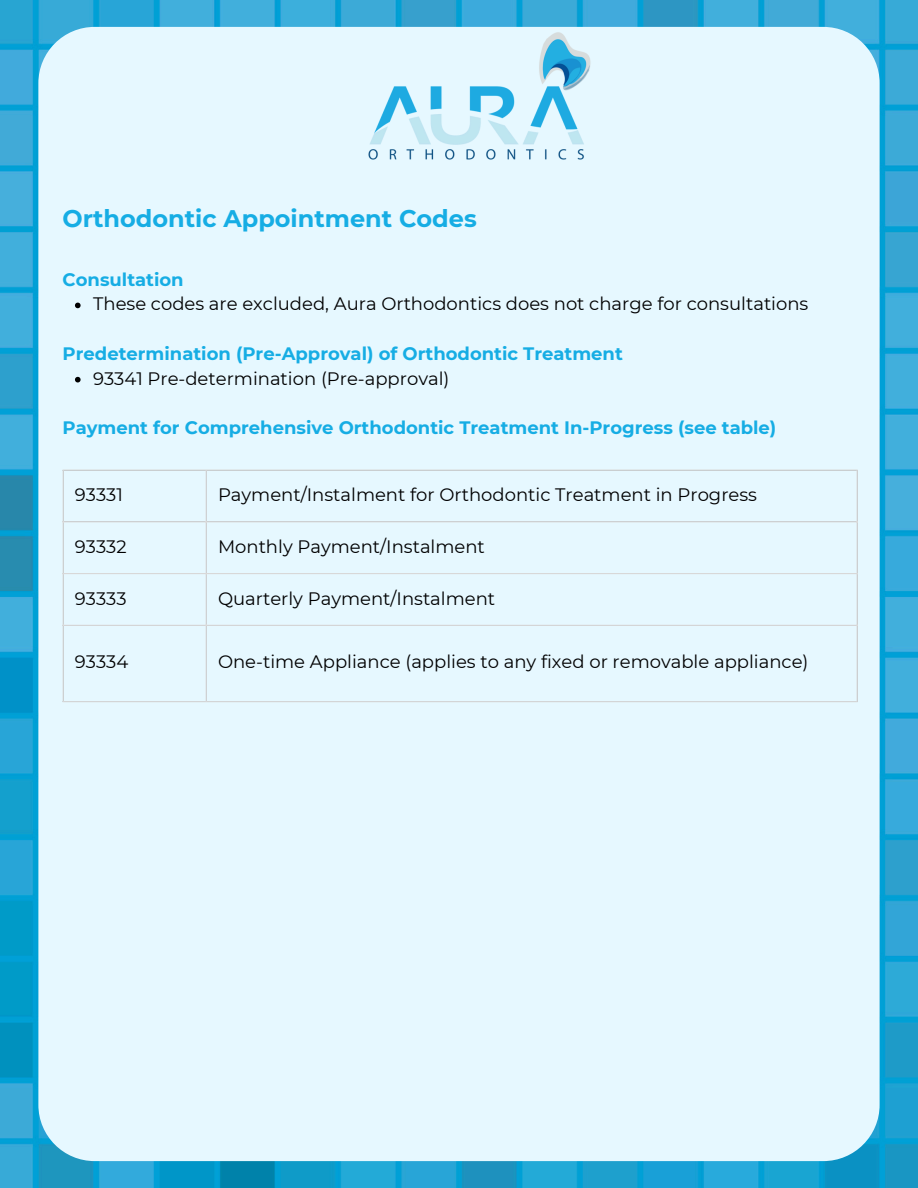
<style>
.page{position:relative;width:918px;height:1188px;background:#fff}
.page>*{position:absolute;margin:0;border:0;box-sizing:border-box;transform-origin:0 0}
.t1{font:700 24px "Montserrat";color:#16ade4}
.t2{font:18px "Montserrat";color:#000}
.t3{font:700 18px "Montserrat";color:#16ade4}
</style>
<div class="page">
<img style="left:0;top:0;width:918px;height:1188px">
<div style="left:38px;top:27px;width:842px;height:1134px;background:#e6f8ff;border-radius:56px"></div>
<img style="left:274px;top:0;width:417px;height:160px">
<svg style="left:75px;top:303px;width:6px;height:5px"></svg>
<svg style="left:75px;top:377px;width:6px;height:5px"></svg>
<hr style="left:63px;top:471px;width:1px;height:230px;background:#d9d9d9">
<hr style="left:206px;top:471px;width:1px;height:230px;background:#d9d9d9">
<hr style="left:857px;top:471px;width:1px;height:230px;background:#d9d9d9">
<hr style="left:63px;top:470px;width:795px;height:1px;background:#d9d9d9">
<hr style="left:63px;top:521px;width:795px;height:1px;background:#d9d9d9">
<hr style="left:63px;top:573px;width:795px;height:1px;background:#d9d9d9">
<hr style="left:63px;top:625px;width:795px;height:1px;background:#d9d9d9">
<hr style="left:63px;top:701px;width:795px;height:1px;background:#d9d9d9">
<p class="t1" style="left:63px;top:204px;width:416px">Orthodontic Appointment Codes</p>
<h1 class="t3" style="left:63px;top:268px;width:123px">Consultation</h1>
<h2 class="t2" style="left:93px;top:293px;width:717px">These codes are excluded, Aura Orthodontics does not charge for consultations</h2>
<p class="t3" style="left:63px;top:343px;width:562px">Predetermination (Pre-Approval) of Orthodontic Treatment</p>
<h2 class="t2" style="left:93px;top:367px;width:358px">93341 Pre-determination (Pre-approval)</h2>
<p class="t3" style="left:63px;top:417px;width:715px">Payment for Comprehensive Orthodontic Treatment In-Progress (see table)</p>
<h2 class="t2" style="left:75px;top:484px;width:49px">93331</h2>
<p class="t2" style="left:218px;top:484px;width:541px">Payment/Instalment for Orthodontic Treatment in Progress</p>
<p class="t2" style="left:75px;top:535px;width:53px">93332</p>
<p class="t2" style="left:218px;top:535px;width:268px">Monthly Payment/Instalment</p>
<p class="t2" style="left:75px;top:587px;width:53px">93333</p>
<p class="t2" style="left:218px;top:587px;width:279px">Quarterly Payment/Instalment</p>
<p class="t2" style="left:75px;top:650px;width:55px">93334</p>
<p class="t2" style="left:218px;top:650px;width:592px">One-time Appliance (applies to any fixed or removable appliance)</p>
</div>
